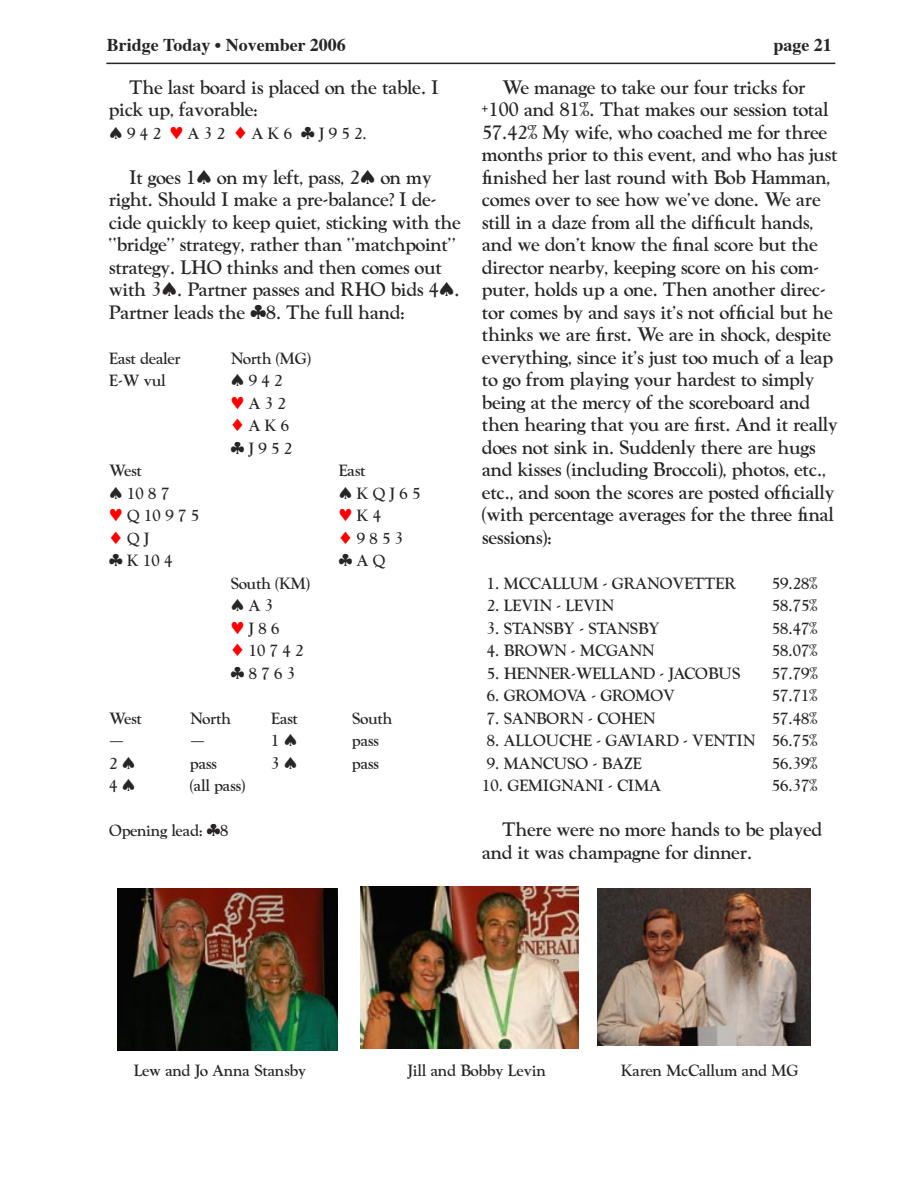
<style>
.page{position:relative;width:918px;height:1188px;background:#fff}
.page>*{position:absolute;margin:0;border:0;box-sizing:border-box;transform-origin:0 0}
.t1{font:700 18px/22.5px "Goudy Old";color:#272525}
.t2{font:700 18px "Times";color:#272525}
.t3{font:700 15px/22.5px "Goudy Old";color:#272525}
.s1{color:#f00}
</style>
<div class="page">
<hr style="left:106px;top:63px;width:729px;height:1px;background:#272525">
<img style="left:598px;top:888px;width:213px;height:158px">
<img style="left:117px;top:888px;width:220px;height:162px">
<img style="left:361px;top:887px;width:218px;height:162px">
<p class="t2" style="left:107px;top:33px;width:240px">Bridge Today • November 2006</p>
<p class="t2" style="left:773px;top:33px;width:60px">page 21</p>
<p class="t1" style="left:109px;top:76px;width:331px;text-indent:20px">The last board is placed on the table. I pick up, favorable:</p>
<p class="t3" style="left:109px;top:122px;width:259px">♠ 9 4 2 <span class="s1">♥</span> A 3 2 <span class="s1">♦</span> A K 6 ♣ J 9 5 2.</p>
<p class="t1" style="left:109px;top:166px;width:353px;text-indent:20px">It goes 1♠ on my left, pass, 2♠ on my right. Should I make a pre-balance? I de&shy;cide quickly to keep quiet, sticking with the “bridge” strategy, rather than “matchpoint” strategy. LHO thinks and then comes out with 3♠. Partner passes and RHO bids 4♠.<br>Partner leads the ♣8. The full hand:</p>
<p class="t3" style="left:109px;top:347px;width:73px">East dealer</p>
<p class="t3" style="left:231px;top:347px;width:82px">North (MG)</p>
<p class="t3" style="left:109px;top:369px;width:58px">E-W vul</p>
<p class="t3" style="left:231px;top:369px;width:63px">♠ 9 4 2 <span class="s1">♥</span> A 3 2 <span class="s1">♦</span> A K 6 ♣ J 9 5 2</p>
<p class="t3" style="left:109px;top:459px;width:34px">West</p>
<p class="t3" style="left:339px;top:459px;width:28px">East</p>
<p class="t3" style="left:109px;top:482px;width:62px">♠ 10 8 7</p>
<p class="t3" style="left:339px;top:482px;width:83px">♠ K Q J 6 5</p>
<p class="t3" style="left:109px;top:504px;width:91px"><span class="s1">♥</span> Q 10 9 7 5</p>
<p class="t3" style="left:339px;top:504px;width:44px"><span class="s1">♥</span> K 4</p>
<p class="t3" style="left:109px;top:527px;width:42px"><span class="s1">♦</span> Q J</p>
<p class="t3" style="left:339px;top:527px;width:66px"><span class="s1">♦</span> 9 8 5 3</p>
<p class="t3" style="left:109px;top:549px;width:65px">♣ K 10 4</p>
<p class="t3" style="left:339px;top:549px;width:48px">♣ A Q</p>
<p class="t3" style="left:231px;top:572px;width:81px">South (KM) ♠ A 3<br><span class="s1">♥</span> J 8 6<br><span class="s1">♦</span> 10 7 4 2 ♣ 8 7 6 3</p>
<p class="t3" style="left:109px;top:707px;width:34px">West</p>
<p class="t3" style="left:190px;top:707px;width:43px">North</p>
<p class="t3" style="left:271px;top:707px;width:28px">East</p>
<p class="t3" style="left:352px;top:707px;width:42px">South</p>
<p class="t3" style="left:109px;top:729px;width:16px">—</p>
<p class="t3" style="left:190px;top:729px;width:17px">—</p>
<p class="t3" style="left:271px;top:729px;width:28px">1 ♠</p>
<p class="t3" style="left:352px;top:729px;width:28px">pass</p>
<p class="t3" style="left:109px;top:752px;width:28px">2 ♠</p>
<p class="t3" style="left:190px;top:752px;width:28px">pass</p>
<p class="t3" style="left:271px;top:752px;width:28px">3 ♠</p>
<p class="t3" style="left:352px;top:752px;width:28px">pass</p>
<p class="t3" style="left:109px;top:774px;width:28px">4 ♠</p>
<p class="t3" style="left:190px;top:774px;width:57px">(all pass)</p>
<p class="t3" style="left:109px;top:819px;width:121px">Opening lead: ♣8</p>
<p class="t1" style="left:482px;top:76px;width:357px;text-indent:20px">We manage to take our four tricks for +100 and 81%. That makes our session total 57.42% My wife, who coached me for three months prior to this event, and who has just finished her last round with Bob Hamman, comes over to see how we’ve done. We are still in a daze from all the difficult hands, and we don’t know the final score but the director nearby, keeping score on his com&shy;puter, holds up a one. Then another direc&shy;tor comes by and says it’s not official but he thinks we are first. We are in shock, despite everything, since it’s just too much of a leap to go from playing your hardest to simply being at the mercy of the scoreboard and then hearing that you are first. And it really does not sink in. Suddenly there are hugs and kisses (including Broccoli), photos, etc., etc., and soon the scores are posted officially (with percentage averages for the three final sessions):</p>
<p class="t3" style="left:487px;top:572px;width:251px">1. MCCALLUM - GRANOVETTER</p>
<p class="t3" style="left:772px;top:572px;width:47px">59.28%</p>
<p class="t3" style="left:487px;top:594px;width:129px">2. LEVIN - LEVIN</p>
<p class="t3" style="left:772px;top:594px;width:47px">58.75%</p>
<p class="t3" style="left:487px;top:617px;width:175px">3. STANSBY - STANSBY</p>
<p class="t3" style="left:772px;top:617px;width:47px">58.47%</p>
<p class="t3" style="left:487px;top:639px;width:169px">4. BROWN - MCGANN</p>
<p class="t3" style="left:772px;top:639px;width:47px">58.07%</p>
<p class="t3" style="left:487px;top:662px;width:255px">5. HENNER-WELLAND - JACOBUS</p>
<p class="t3" style="left:772px;top:662px;width:47px">57.79%</p>
<p class="t3" style="left:487px;top:684px;width:190px">6. GROMOVA - GROMOV</p>
<p class="t3" style="left:772px;top:684px;width:47px">57.71%</p>
<p class="t3" style="left:487px;top:707px;width:170px">7. SANBORN - COHEN</p>
<p class="t3" style="left:772px;top:707px;width:47px">57.48%</p>
<p class="t3" style="left:487px;top:729px;width:332px">8. ALLOUCHE - GAVIARD - VENTIN 56.75%</p>
<p class="t3" style="left:487px;top:752px;width:157px">9. MANCUSO - BAZE</p>
<p class="t3" style="left:772px;top:752px;width:47px">56.39%</p>
<p class="t3" style="left:482px;top:774px;width:180px">10. GEMIGNANI - CIMA</p>
<p class="t3" style="left:772px;top:774px;width:47px">56.37%</p>
<p class="t1" style="left:482px;top:818px;width:341px;text-indent:20px">There were no more hands to be played and it was champagne for dinner.</p>
<p class="t3" style="left:134px;top:1059px;width:174px">Lew and Jo Anna Stansby</p>
<p class="t3" style="left:408px;top:1059px;width:139px">Jill and Bobby Levin</p>
<p class="t3" style="left:621px;top:1059px;width:179px">Karen McCallum and MG</p>
</div>
